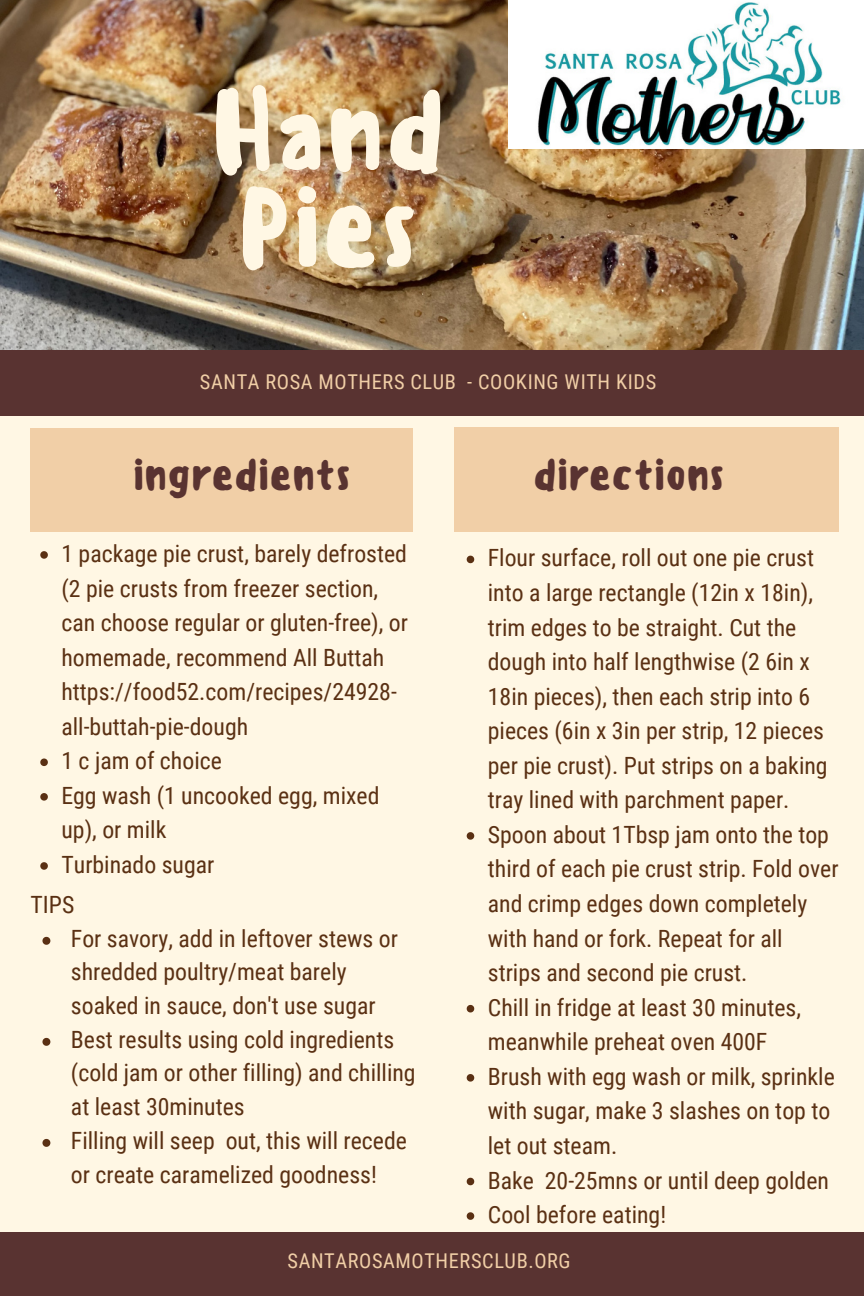
<style>
.page{position:relative;width:864px;height:1296px;background:#fff7e4}
.page>*{position:absolute;margin:0;border:0;box-sizing:border-box;transform-origin:0 0}
.t1{font:500 108.6px/96.6px "Sensei";color:#fff7e4}
.t2{font:500 42.3px "Sensei";color:#593331}
.t3{font:23.7px/34.5px "Roboto Condensed";color:#5a3013}
.t4{font:20.4px "Roboto Condensed";letter-spacing:.03em;color:#f1cfa7}
</style>
<div class="page">
<img style="left:0;top:0;width:864px;height:350px">
<div style="left:31px;top:428px;width:382px;height:104px;background:#f1cfa7"></div>
<div style="left:0;top:1232px;width:864px;height:64px;background:#593331"></div>
<div style="left:454px;top:428px;width:385px;height:103px;background:#f1cfa7"></div>
<div style="left:0;top:350px;width:864px;height:65px;background:#593331"></div>
<svg style="left:40px;top:551px;width:8px;height:8px"></svg>
<svg style="left:40px;top:759px;width:8px;height:7px"></svg>
<svg style="left:40px;top:793px;width:8px;height:8px"></svg>
<svg style="left:40px;top:862px;width:8px;height:8px"></svg>
<svg style="left:467px;top:556px;width:7px;height:7px"></svg>
<svg style="left:467px;top:832px;width:7px;height:8px"></svg>
<svg style="left:467px;top:1005px;width:7px;height:7px"></svg>
<svg style="left:467px;top:1074px;width:7px;height:8px"></svg>
<svg style="left:467px;top:1178px;width:7px;height:7px"></svg>
<svg style="left:467px;top:1212px;width:7px;height:8px"></svg>
<svg style="left:42px;top:937px;width:8px;height:8px"></svg>
<svg style="left:42px;top:1038px;width:8px;height:8px"></svg>
<svg style="left:42px;top:1139px;width:8px;height:8px"></svg>
<img style="left:508px;top:0;width:356px;height:149px">
<h1 class="t1" style="left:211px;top:84px;width:237px">Hand<br>Pies</h1>
<p class="t4" style="left:200px;top:370px;width:458px">SANTA ROSA MOTHERS CLUB - COOKING WITH KIDS</p>
<h2 class="t2" style="left:133px;top:450px;width:220px">ingredients</h2>
<h2 class="t2" style="left:533px;top:450px;width:193px">directions</h2>
<p class="t3" style="left:61px;top:537px;width:348px">1 package pie crust, barely defrosted (2 pie crusts from freezer section, can choose regular or gluten-free), or homemade, recommend All Buttah https://food52.com/recipes/24928- all-buttah-pie-dough<br>1 c jam of choice<br>Egg wash (1 uncooked egg, mixed up), or milk<br>Turbinado sugar</p>
<p class="t3" style="left:488px;top:541px;width:352px">Flour surface, roll out one pie crust into a large rectangle (12in x 18in), trim edges to be straight. Cut the dough into half lengthwise (2 6in x<br>18in pieces), then each strip into 6 pieces (6in x 3in per strip, 12 pieces per pie crust). Put strips on a baking tray lined with parchment paper.<br>Spoon about 1Tbsp jam onto the top third of each pie crust strip. Fold over and crimp edges down completely with hand or fork. Repeat for all strips and second pie crust.<br>Chill in fridge at least 30 minutes, meanwhile preheat oven 400F<br>Brush with egg wash or milk, sprinkle with sugar, make 3 slashes on top to let out steam.<br>Bake 20-25mns or until deep golden<br>Cool before eating!</p>
<p class="t3" style="left:31px;top:888px;width:45px">TIPS</p>
<p class="t3" style="left:71px;top:922px;width:346px;line-height:33.6px">For savory, add in leftover stews or shredded poultry/meat barely soaked in sauce, don't use sugar Best results using cold ingredients (cold jam or other filling) and chilling at least 30minutes<br>Filling will seep out, this will recede or create caramelized goodness!</p>
<p class="t4" style="left:288px;top:1250px;width:285px">SANTAROSAMOTHERSCLUB.ORG</p>
</div>
